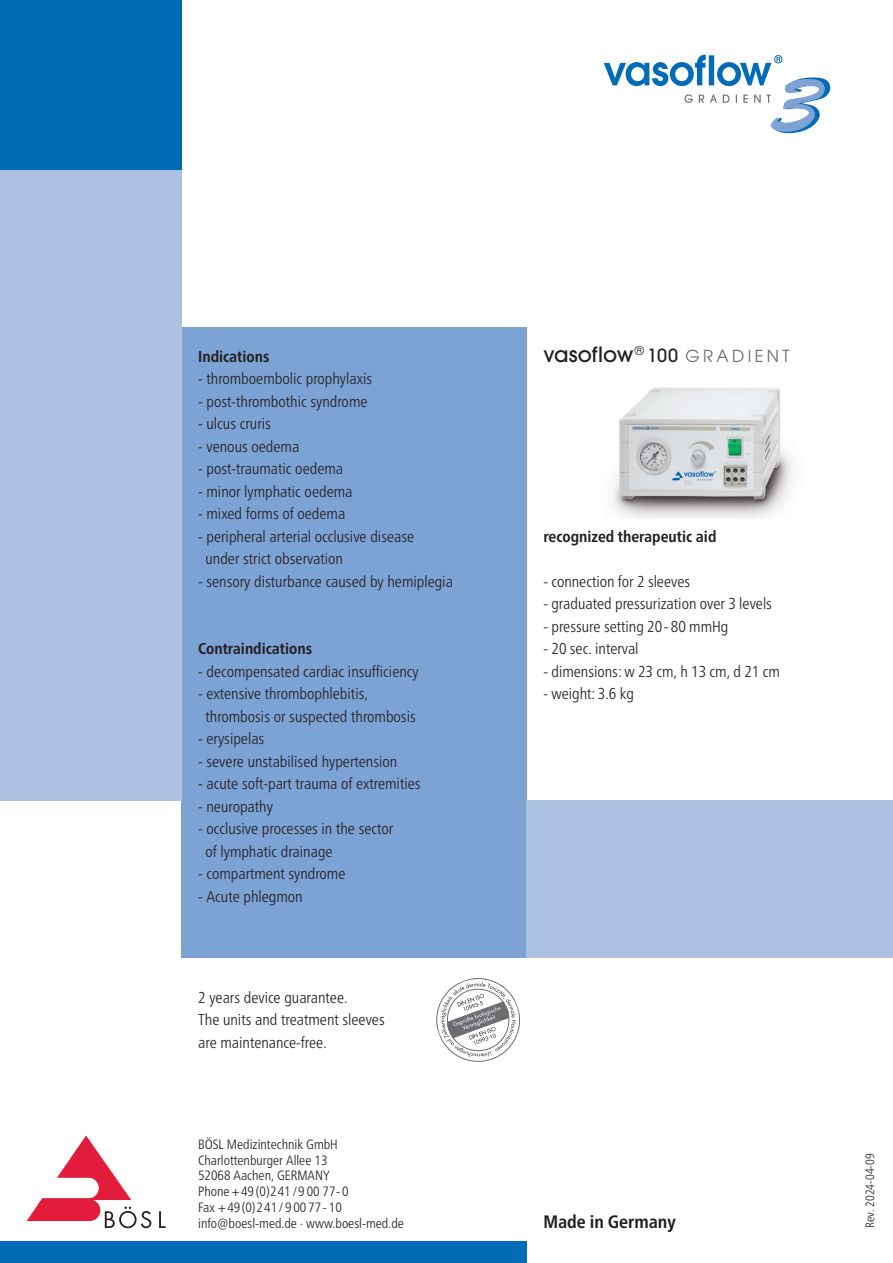
<style>
.page{position:relative;width:893px;height:1263px;background:#fff}
.page>*{position:absolute;margin:0;border:0;box-sizing:border-box;transform-origin:0 0}
.t1{font:500 21px "ITC Avant Garde Pro";color:#231f20}
.t2{font:700 condensed 18px "Frutiger Neue LT Pro";color:#231f20}
.t3{font:300 condensed 15.75px/22.5px "Frutiger Neue LT Pro";color:#231f20}
.t4{font:700 condensed 15.75px "Frutiger Neue LT Pro";color:#231f20}
.t5{font:300 condensed 13.5px/15.8px "Frutiger Neue LT Pro";color:#231f20}
.t6{font:300 condensed 12px "Frutiger Neue LT Pro";color:#231f20}
.s1{font-size:18px}
.s2{font-weight:400;font-size:16.5px;color:#6c6d70}
</style>
<div class="page">
<img style="left:612px;top:387px;width:181px;height:132px">
<div style="left:0;top:0;width:181px;height:170px;background:#006bb6"></div>
<div style="left:0;top:1242px;width:526px;height:21px;background:#006bb6"></div>
<svg style="left:159px;top:1211px;width:7px;height:17px"></svg>
<svg style="left:27px;top:1135px;width:124px;height:93px"></svg>
<svg style="left:604px;top:55px;width:226px;height:78px"></svg>
<svg style="left:436px;top:978px;width:84px;height:84px"></svg>
<div style="left:181px;top:328px;width:345px;height:630px;background:#7da2d4"></div>
<div style="left:0;top:170px;width:181px;height:630px;background:#adc1e3"></div>
<div style="left:526px;top:800px;width:367px;height:158px;background:#adc1e3"></div>
<p class="t4" style="left:198px;top:347px;width:73px">Indications</p>
<p class="t3" style="left:198px;top:367px;width:176px">- thromboembolic prophylaxis</p>
<p class="t3" style="left:198px;top:390px;width:171px">- post-thrombothic syndrome</p>
<p class="t3" style="left:198px;top:412px;width:74px">- ulcus cruris</p>
<p class="t3" style="left:198px;top:435px;width:103px">- venous oedema</p>
<p class="t3" style="left:198px;top:457px;width:146px">- post-traumatic oedema</p>
<p class="t3" style="left:198px;top:480px;width:156px">- minor lymphatic oedema</p>
<p class="t3" style="left:198px;top:502px;width:149px">- mixed forms of oedema</p>
<p class="t3" style="left:206px;top:525px;width:210px;text-indent:-7px">- peripheral arterial occlusive disease under strict observation</p>
<p class="t3" style="left:198px;top:570px;width:256px">- sensory disturbance caused by hemiplegia</p>
<p class="t4" style="left:198px;top:639px;width:115px">Contraindications</p>
<p class="t3" style="left:198px;top:660px;width:222px">- decompensated cardiac insufficiency</p>
<p class="t3" style="left:206px;top:682px;width:212px;text-indent:-7px">- extensive thrombophlebitis, thrombosis or suspected thrombosis</p>
<p class="t3" style="left:198px;top:727px;width:68px">- erysipelas</p>
<p class="t3" style="left:198px;top:750px;width:201px">- severe unstabilised hypertension</p>
<p class="t3" style="left:198px;top:772px;width:224px">- acute soft-part trauma of extremities</p>
<p class="t3" style="left:198px;top:795px;width:76px">- neuropathy</p>
<p class="t3" style="left:206px;top:817px;width:189px;text-indent:-7px">- occlusive processes in the sector of lymphatic drainage</p>
<p class="t3" style="left:198px;top:862px;width:149px">- compartment syndrome</p>
<p class="t3" style="left:198px;top:885px;width:106px">- Acute phlegmon</p>
<p class="t3" style="left:198px;top:986px;width:188px">2 years device guarantee.<br>The units and treatment sleeves are maintenance-free.</p>
<p class="t5" style="left:198px;top:1136px;width:207px">BÖSL Medizintechnik GmbH<br>Charlottenburger Allee 13<br>52068 Aachen, GERMANY<br>Phone +49(0)241/900 77- 0<br>Fax +49(0)241/90077-10 info@boesl-med.de · www.boesl-med.de</p>
<h1 class="t1" style="left:543px;top:340px;width:247px">vasoflow <sup>®</sup> <span class="s1">100</span> <span class="s2">G R A D I E N T</span></h1>
<p class="t4" style="left:543px;top:527px;width:175px">recognized therapeutic aid</p>
<p class="t3" style="left:543px;top:570px;width:148px">- connection for 2 sleeves</p>
<p class="t3" style="left:543px;top:592px;width:230px">- graduated pressurization over 3 levels</p>
<p class="t3" style="left:543px;top:615px;width:187px">- pressure setting 20 - 80 mmHg</p>
<p class="t3" style="left:543px;top:637px;width:97px">- 20 sec. interval</p>
<p class="t3" style="left:543px;top:660px;width:238px">- dimensions: w 23 cm, h 13 cm, d 21 cm</p>
<p class="t3" style="left:543px;top:682px;width:92px">- weight: 3.6 kg</p>
<p class="t2" style="left:543px;top:1211px;width:134px">Made in Germany</p>
<p class="t6" style="left:863px;top:1228px;width:76px;rotate:-90deg">Rev. 2024-04-09</p>
</div>
